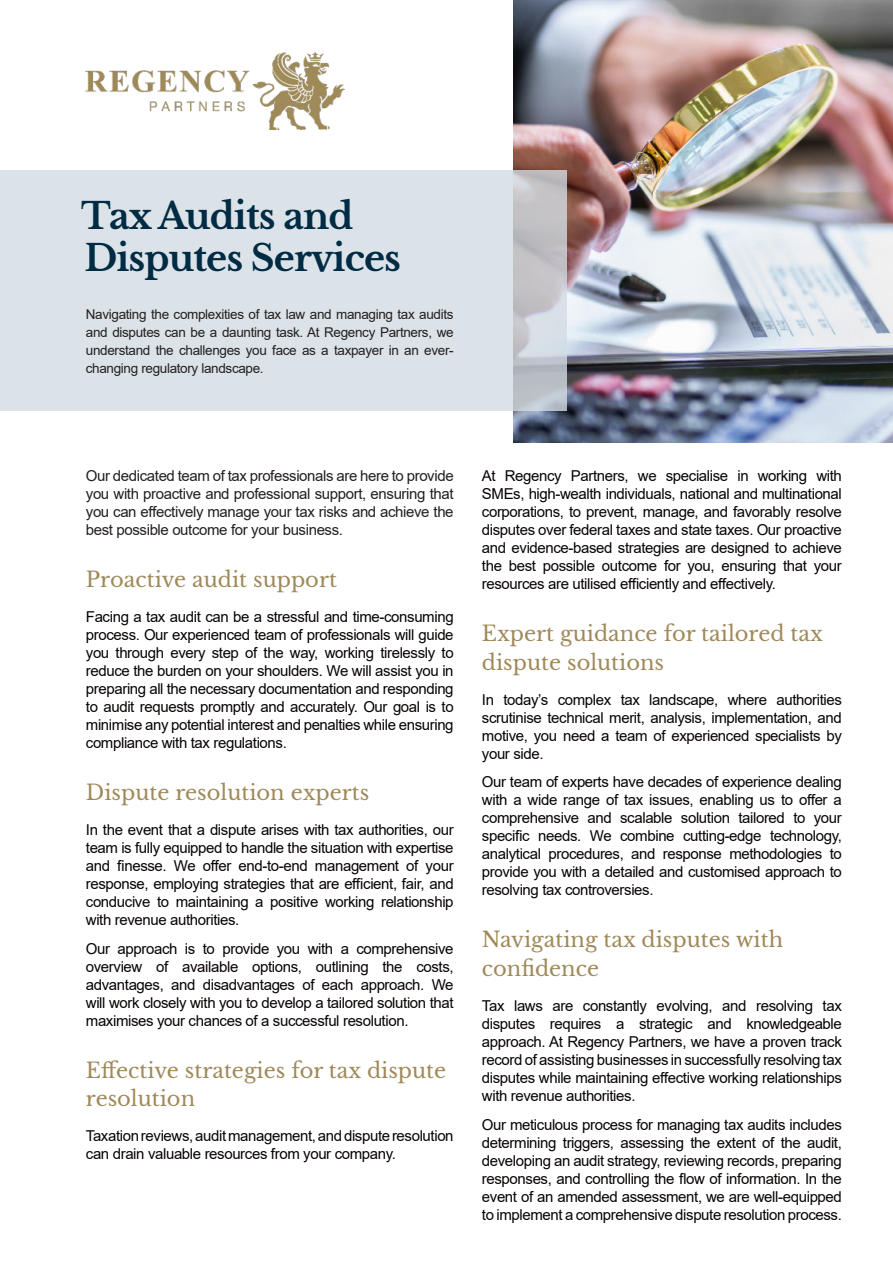
<style>
.page{position:relative;width:893px;height:1263px;background:#fff}
.page>*{position:absolute;margin:0;border:0;box-sizing:border-box;transform-origin:0 0}
.t1{font:700 36px/42px "Libre Baskerville";letter-spacing:-.025em;color:#002b44}
.t2{font:21px/28.5px "Libre Baskerville";color:#9f8959}
.t3{font:15px/18px "Arial";letter-spacing:-.025em;color:#080302;text-align:justify}
.t4{font:15px/18px "Arial";letter-spacing:-.025em;color:#231f20;text-align:justify}
.t5{font:13.5px/18px "Arial";letter-spacing:-.025em;color:#231f20;text-align:justify}
</style>
<div class="page">
<img style="left:513px;top:0;width:380px;height:442px">
<svg style="left:0;top:170px;width:567px;height:240px;background:#d8e0e5"></svg>
<img style="left:86px;top:52px;width:258px;height:78px">
<h1 class="t1" style="left:81px;top:196px;width:321px">Tax Audits and<br>Disputes Services</h1>
<p class="t5" style="left:86px;top:307px;width:369px">Navigating the complexities of tax law and managing tax audits and disputes can be a daunting task. At Regency Partners, we understand the challenges you face as a taxpayer in an ever&shy;changing regulatory landscape.</p>
<p class="t4" style="left:86px;top:468px;width:369px">Our dedicated team of tax professionals are here to provide you with proactive and professional support, ensuring that you can effectively manage your tax risks and achieve the best possible outcome for your business.</p>
<h2 class="t2" style="left:86px;top:566px;width:253px">Proactive audit support</h2>
<p class="t3" style="left:86px;top:609px;width:369px">Facing a tax audit can be a stressful and time-consuming process. Our experienced team of professionals will guide you through every step of the way, working tirelessly to reduce the burden on your shoulders. We will assist you in preparing all the necessary documentation and responding to audit requests promptly and accurately. Our goal is to minimise any potential interest and penalties while ensuring compliance with tax regulations.</p>
<h2 class="t2" style="left:86px;top:778px;width:285px">Dispute resolution experts</h2>
<p class="t3" style="left:86px;top:822px;width:369px">In the event that a dispute arises with tax authorities, our team is fully equipped to handle the situation with expertise and finesse. We offer end-to-end management of your response, employing strategies that are efficient, fair, and conducive to maintaining a positive working relationship with revenue authorities.</p>
<p class="t3" style="left:86px;top:941px;width:369px">Our approach is to provide you with a comprehensive overview of available options, outlining the costs, advantages, and disadvantages of each approach. We will work closely with you to develop a tailored solution that maximises your chances of a successful resolution.</p>
<h2 class="t2" style="left:86px;top:1056px;width:362px">Effective strategies for tax dispute resolution</h2>
<p class="t3" style="left:86px;top:1128px;width:369px">Taxation reviews, audit management, and dispute resolution can drain valuable resources from your company.</p>
<p class="t3" style="left:482px;top:468px;width:361px">At Regency Partners, we specialise in working with SMEs, high-wealth individuals, national and multinational corporations, to prevent, manage, and favorably resolve disputes over federal taxes and state taxes. Our proactive and evidence-based strategies are designed to achieve the best possible outcome for you, ensuring that your resources are utilised efficiently and effectively.</p>
<h2 class="t2" style="left:482px;top:620px;width:343px">Expert guidance for tailored tax dispute solutions</h2>
<p class="t3" style="left:482px;top:692px;width:361px">In today’s complex tax landscape, where authorities scrutinise technical merit, analysis, implementation, and motive, you need a team of experienced specialists by your side.</p>
<p class="t3" style="left:482px;top:774px;width:361px">Our team of experts have decades of experience dealing with a wide range of tax issues, enabling us to offer a comprehensive and scalable solution tailored to your specific needs. We combine cutting-edge technology, analytical procedures, and response methodologies to provide you with a detailed and customised approach to resolving tax controversies.</p>
<h2 class="t2" style="left:482px;top:926px;width:303px">Navigating tax disputes with confidence</h2>
<p class="t3" style="left:482px;top:998px;width:361px">Tax laws are constantly evolving, and resolving tax disputes requires a strategic and knowledgeable approach. At Regency Partners, we have a proven track record of assisting businesses in successfully resolving tax disputes while maintaining effective working relationships with revenue authorities.</p>
<p class="t3" style="left:482px;top:1117px;width:361px">Our meticulous process for managing tax audits includes determining triggers, assessing the extent of the audit, developing an audit strategy, reviewing records, preparing responses, and controlling the flow of information. In the event of an amended assessment, we are well-equipped to implement a comprehensive dispute resolution process.</p>
</div>
